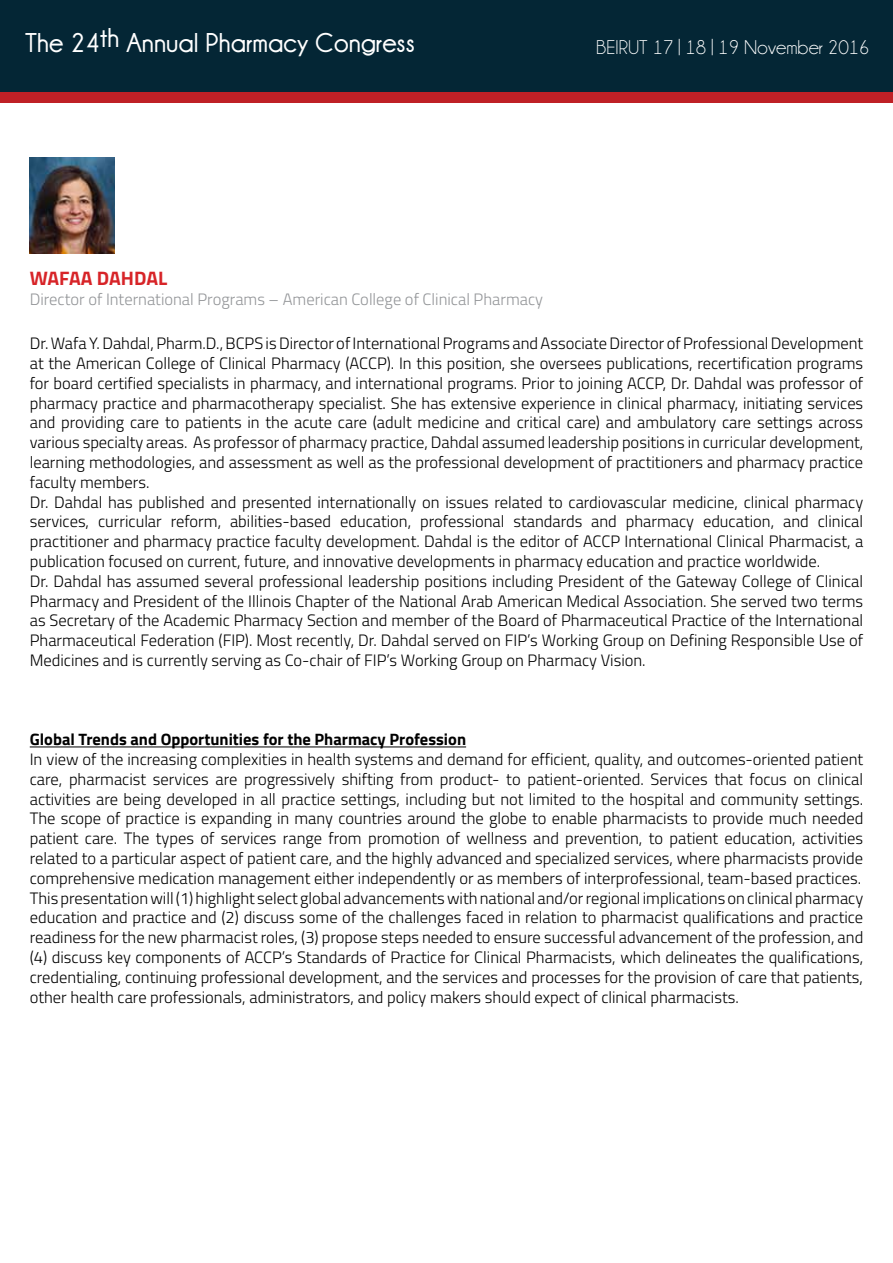
<style>
.page{position:relative;width:893px;height:1263px;background:#fff}
.page>*{position:absolute;margin:0;border:0;box-sizing:border-box;transform-origin:0 0}
.t1{font:700 27.3px "Champagne&Limousines";color:#fff}
.t2{font:20.1px "Champagne&Limousines";color:#fff}
.t3{font:700 19.5px "Titillium";color:#d72428}
.t4{font:300 16.5px/19.8px "Titillium";color:#000}
.t5{font:300 16.5px "Titillium";color:#939598}
.t6{font:700 16.5px "Titillium";color:#000}
</style>
<div class="page">
<div style="left:0;top:0;width:893px;height:92px;background:#042635"></div>
<div style="left:0;top:92px;width:893px;height:10px;background:#bf2026"></div>
<hr style="left:30px;top:747px;width:436px;height:1px;background:#000">
<img style="left:30px;top:157px;width:84px;height:96px">
<h1 class="t1" style="left:25px;top:28px;width:391px">The 24th Annual Pharmacy Congress</h1>
<p class="t2" style="left:596px;top:36px;width:275px">BEIRUT 17 | 18 | 19 November 2016</p>
<p class="t3" style="left:30px;top:264px;width:139px">WAFAA DAHDAL</p>
<p class="t5" style="left:30px;top:288px;width:515px">Director of International Programs – American College of Clinical Pharmacy</p>
<p class="t4" style="left:30px;top:333px;width:835px">Dr. Wafa Y. Dahdal, Pharm.D., BCPS is Director of International Programs and Associate Director of Professional Development at the American College of Clinical Pharmacy (ACCP). In this position, she oversees publications, recertification programs for board certified specialists in pharmacy, and international programs. Prior to joining ACCP, Dr. Dahdal was professor of pharmacy practice and pharmacotherapy specialist. She has extensive experience in clinical pharmacy, initiating services and providing care to patients in the acute care (adult medicine and critical care) and ambulatory care settings across various specialty areas. As professor of pharmacy practice, Dahdal assumed leadership positions in curricular development, learning methodologies, and assessment as well as the professional development of practitioners and pharmacy practice faculty members.<br>Dr. Dahdal has published and presented internationally on issues related to cardiovascular medicine, clinical pharmacy services, curricular reform, abilities-based education, professional standards and pharmacy education, and clinical practitioner and pharmacy practice faculty development. Dahdal is the editor of ACCP International Clinical Pharmacist, a publication focused on current, future, and innovative developments in pharmacy education and practice worldwide.<br>Dr. Dahdal has assumed several professional leadership positions including President of the Gateway College of Clinical Pharmacy and President of the Illinois Chapter of the National Arab American Medical Association. She served two terms as Secretary of the Academic Pharmacy Section and member of the Board of Pharmaceutical Practice of the International Pharmaceutical Federation (FIP). Most recently, Dr. Dahdal served on FIP’s Working Group on Defining Responsible Use of Medicines and is currently serving as Co-chair of FIP’s Working Group on Pharmacy Vision.</p>
<p class="t6" style="left:30px;top:727px;width:438px">Global Trends and Opportunities for the Pharmacy Profession</p>
<p class="t4" style="left:30px;top:748px;width:835px">In view of the increasing complexities in health systems and demand for efficient, quality, and outcomes-oriented patient care, pharmacist services are progressively shifting from product- to patient-oriented. Services that focus on clinical activities are being developed in all practice settings, including but not limited to the hospital and community settings.<br>The scope of practice is expanding in many countries around the globe to enable pharmacists to provide much needed patient care. The types of services range from promotion of wellness and prevention, to patient education, activities related to a particular aspect of patient care, and the highly advanced and specialized services, where pharmacists provide comprehensive medication management either independently or as members of interprofessional, team-based practices.<br>This presentation will (1) highlight select global advancements with national and/or regional implications on clinical pharmacy education and practice and (2) discuss some of the challenges faced in relation to pharmacist qualifications and practice readiness for the new pharmacist roles, (3) propose steps needed to ensure successful advancement of the profession, and (4) discuss key components of ACCP’s Standards of Practice for Clinical Pharmacists, which delineates the qualifications, credentialing, continuing professional development, and the services and processes for the provision of care that patients, other health care professionals, administrators, and policy makers should expect of clinical pharmacists.</p>
</div>
